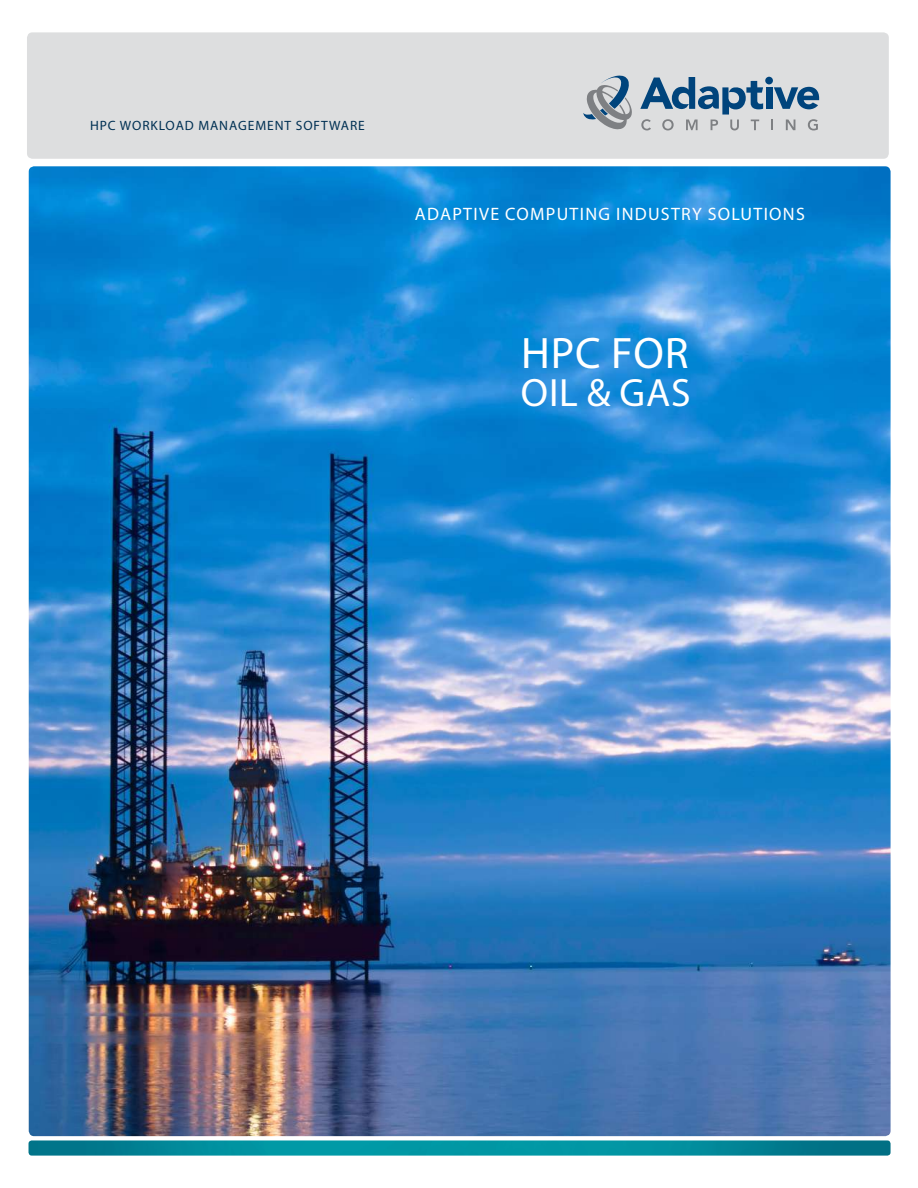
<style>
.page{position:relative;width:918px;height:1188px;background:#fff}
.page>*{position:absolute;margin:0;border:0;box-sizing:border-box;transform-origin:0 0}
.t1{font:44.25px "Myriad Pro";letter-spacing:.02em;color:#fff}
.t2{font:39.6px "Myriad Pro";color:#fff}
.t3{font:18px "Myriad Pro";letter-spacing:.07em;color:#fff}
.t4{font:13.5px "Myriad Pro";letter-spacing:.07em;color:#003053}
</style>
<div class="page">
<div style="left:27px;top:32px;width:862px;height:127px;background:#dddedf;border-radius:5px"></div>
<img style="left:29px;top:166px;width:862px;height:970px">
<img style="left:29px;top:1140px;width:862px;height:16px">
<svg style="left:771px;top:120px;width:2px;height:10px"></svg>
<svg style="left:786px;top:120px;width:9px;height:10px"></svg>
<svg style="left:808px;top:119px;width:10px;height:11px"></svg>
<div style="left:766px;top:87px;width:6px;height:22px;background:#00447c"></div>
<div style="left:765px;top:77px;width:8px;height:7px;background:#00447c;border-radius:50%"></div>
<svg style="left:774px;top:87px;width:45px;height:22px"></svg>
<svg style="left:640px;top:77px;width:123px;height:53px"></svg>
<svg style="left:583px;top:75px;width:49px;height:54px"></svg>
<p class="t4" style="left:90px;top:117px;width:130px">HPC WORKLOAD MANA</p>
<p class="t4" style="left:238px;top:117px;width:20px">GEMEN</p>
<p class="t4" style="left:285px;top:117px;width:80px">T SOFTWARE</p>
<p class="t3" style="left:415px;top:203px;width:129px">ADAPTIVE COMPU</p>
<p class="t3" style="left:570px;top:203px;width:225px">TING INDUSTRY SOLUTIONS</p>
<h1 class="t1" style="left:521px;top:326px;width:169px">HPC FOR</h1>
<h2 class="t2" style="left:521px;top:368px;width:123px">OIL &amp; GAS</h2>
</div>
